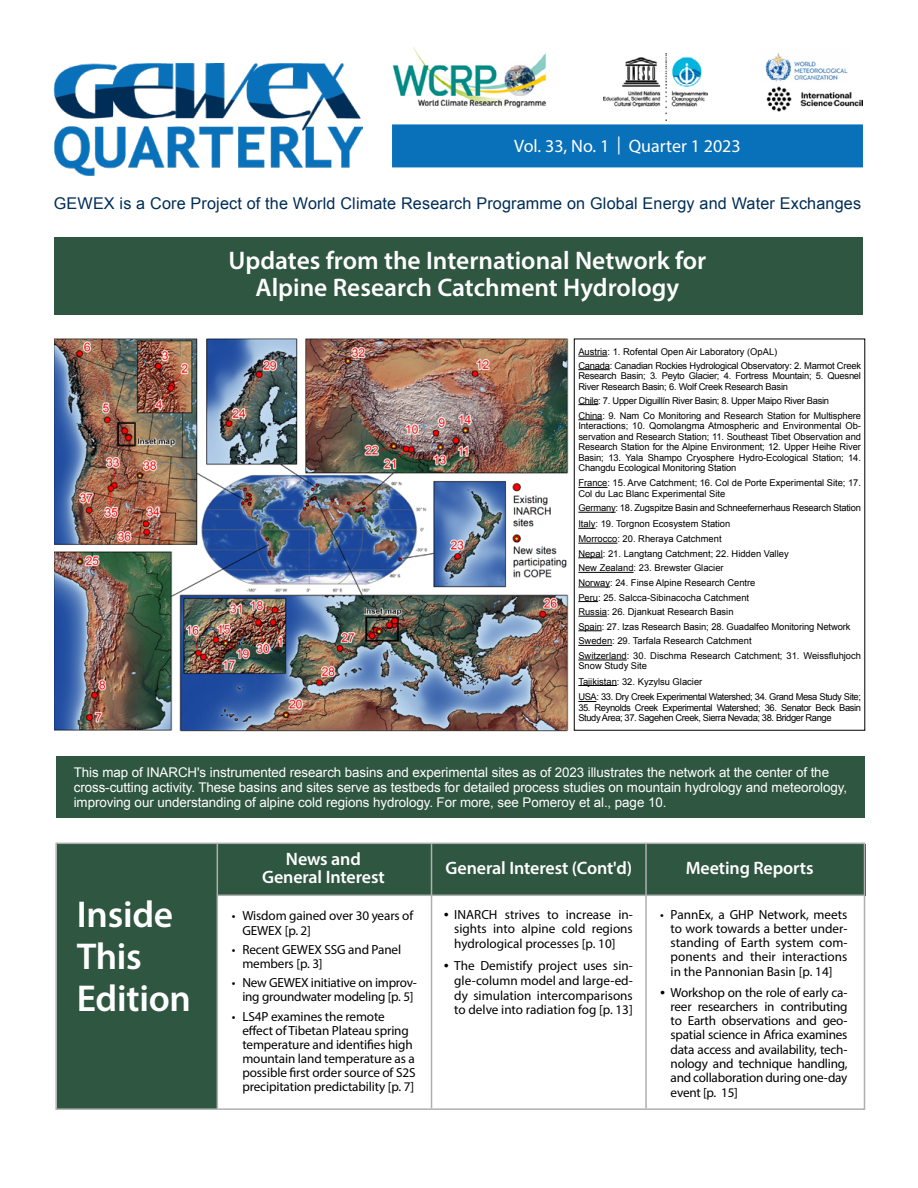
<style>
.page{position:relative;width:918px;height:1188px;background:#fff}
.page>*{position:absolute;margin:0;border:0;box-sizing:border-box;transform-origin:0 0}
.t1{font:600 37.5px/42px "Myriad Pro";letter-spacing:-.005em;color:#fff}
.t2{font:600 25.5px/27px "Myriad Pro";color:#fff;text-align:center}
.t3{font:600 18px/18px "Myriad Pro";letter-spacing:-.005em;color:#fff;text-align:center}
.t4{font:18px "Myriad Pro";color:#fff}
.t5{font:16.2px "Arial";letter-spacing:.01em;color:#002d56}
.t6{font:13.35px/15px "Arial";letter-spacing:-.005em;color:#fff}
.t7{font:13.2px/14.2px "Myriad Pro";letter-spacing:-.01em;color:#000;text-align:justify}
.t8{font:9.3px/14.5px "Arial";letter-spacing:-.01em;color:#000}
.t9{font:9.3px/10.5px "Arial";letter-spacing:-.045em;color:#000}
.s1{font-family:"Adobe Garamond Pro"}
</style>
<div class="page">
<img style="left:392px;top:48px;width:155px;height:60px">
<img style="left:604px;top:53px;width:103px;height:67px">
<img style="left:765px;top:53px;width:83px;height:29px">
<img style="left:767px;top:86px;width:96px;height:26px">
<div style="left:392px;top:124px;width:471px;height:43px;background:#0871b9;border:3px solid #0871b9"></div>
<img style="left:53px;top:63px;width:309px;height:113px">
<div style="left:57px;top:844px;width:160px;height:264px;background:#2f5641"></div>
<div style="left:218px;top:844px;width:647px;height:52px;background:#2f5641"></div>
<div style="left:55px;top:843px;width:810px;height:267px;border:2px solid #adafb2"></div>
<hr style="left:645px;top:844px;width:2px;height:264px;background:#adafb2">
<hr style="left:217px;top:844px;width:1px;height:264px;background:#adafb2">
<hr style="left:217px;top:895px;width:648px;height:1px;background:#adafb2">
<div style="left:56px;top:757px;width:809px;height:61px;background:#2f5641"></div>
<hr style="left:431px;top:844px;width:1px;height:264px;background:#adafb2">
<div style="left:55px;top:237px;width:808px;height:77px;background:#2f5641"></div>
<img style="left:54px;top:338px;width:520px;height:394px">
<hr style="left:578px;top:356px;width:30px;height:1px;background:#000">
<hr style="left:578px;top:369px;width:32px;height:1px;background:#000">
<svg style="left:578px;top:404px;width:20px;height:1px"></svg>
<svg style="left:578px;top:419px;width:24px;height:1px"></svg>
<hr style="left:578px;top:487px;width:30px;height:1px;background:#000">
<hr style="left:578px;top:512px;width:38px;height:1px;background:#000">
<svg style="left:578px;top:528px;width:18px;height:1px"></svg>
<hr style="left:578px;top:543px;width:39px;height:1px;background:#000">
<svg style="left:578px;top:557px;width:25px;height:1px"></svg>
<hr style="left:578px;top:572px;width:56px;height:1px;background:#000">
<hr style="left:578px;top:587px;width:32px;height:1px;background:#000">
<svg style="left:578px;top:601px;width:20px;height:1px"></svg>
<svg style="left:578px;top:616px;width:29px;height:1px"></svg>
<svg style="left:578px;top:630px;width:24px;height:1px"></svg>
<hr style="left:578px;top:645px;width:34px;height:1px;background:#000">
<hr style="left:578px;top:660px;width:49px;height:1px;background:#000">
<hr style="left:578px;top:685px;width:39px;height:1px;background:#000">
<svg style="left:578px;top:701px;width:18px;height:1px"></svg>
<h3 class="t4" style="left:514px;top:135px;width:228px">Vol. 33, No. 1 | Quarter 1 2023</h3>
<h3 class="t5" style="left:54px;top:193px;width:809px">GEWEX is a Core Project of the World Climate Research Programme on Global Energy and Water Exchanges</h3>
<h2 class="t2" style="left:228px;top:246px;width:479px">Updates from the International Network for<br>Alpine Research Catchment Hydrology</h2>
<p class="t8" style="left:578px;top:345px;width:284px;line-height:13.5px">Austria: 1. Rofental Open Air Laboratory (OpAL)<br>Canada: Canadian Rockies Hydrological Observatory: 2. Marmot Creek</p>
<p class="t8" style="left:578px;top:371px;width:284px;line-height:10.5px">Research Basin; 3. Peyto Glacier; 4. Fortress Mountain; 5. Quesnel<br>River Research Basin; 6. Wolf Creek Research Basin</p>
<p class="t8" style="left:578px;top:393px;width:284px;line-height:15.1px">Chile: 7. Upper Diguillín River Basin; 8. Upper Maipo River Basin<br>China: 9. Nam Co Monitoring and Research Station for Multisphere</p>
<p class="t8" style="left:578px;top:421px;width:284px;line-height:10.5px;text-align:justify">Interactions; 10. Qomolangma Atmospheric and Environmental Ob&shy;servation and Research Station; 11. Southeast Tibet Observation and Research Station for the Alpine Environment; 12. Upper Heihe River Basin; 13. Yala Shampo Cryosphere Hydro-Ecological Station; 14.<br>Changdu Ecological Monitoring Station</p>
<p class="t8" style="left:578px;top:478px;width:284px;line-height:10.5px">France: 15. Arve Catchment; 16. Col de Porte Experimental Site; 17.<br>Col du Lac Blanc Experimental Site</p>
<p class="t8" style="left:578px;top:500px;width:284px;line-height:16px">Germany: 18. Zugspitze Basin and Schneefernerhaus Research Station<br>Italy: 19. Torgnon Ecosystem Station</p>
<p class="t8" style="left:578px;top:532px;width:284px">Morrocco: 20. Rheraya Catchment<br>Nepal: 21. Langtang Catchment; 22. Hidden Valley<br>New Zealand: 23. Brewster Glacier<br>Norway: 24. Finse Alpine Research Centre<br>Peru: 25. Salcca-Sibinacocha Catchment<br>Russia: 26. Djankuat Research Basin<br>Spain: 27. Izas Research Basin; 28. Guadalfeo Monitoring Network Sweden: 29. Tarfala Research Catchment<br>Switzerland: 30. Dischma Research Catchment; 31. Weissfluhjoch</p>
<p class="t8" style="left:578px;top:659px;width:126px;line-height:15px">Snow Study Site<br>Tajikistan: 32. Kyzylsu Glacier</p>
<p class="t9" style="left:578px;top:692px;width:284px">USA: 33. Dry Creek Experimental Watershed; 34. Grand Mesa Study Site;</p>
<p class="t9" style="left:578px;top:703px;width:284px">35. Reynolds Creek Experimental Watershed; 36. Senator Beck Basin<br>Study Area; 37. Sagehen Creek, Sierra Nevada; 38. Bridger Range</p>
<p class="t6" style="left:74px;top:764px;width:775px">This map of INARCH's instrumented research basins and experimental sites as of 2023 illustrates the network at the center of the cross-cutting activity. These basins and sites serve as testbeds for detailed process studies on mountain hydrology and meteorology, improving our understanding of alpine cold regions hydrology. For more, see Pomeroy et al., page 10.</p>
<h1 class="t1" style="left:77px;top:893px;width:116px">Inside<br>This<br>Edition</h1>
<h3 class="t3" style="left:262px;top:850px;width:124px">News and<br>General Interest</h3>
<h3 class="t3" style="left:446px;top:859px;width:188px">General Interest (Cont'd)</h3>
<h3 class="t3" style="left:686px;top:859px;width:129px">Meeting Reports</h3>
<h3 class="t7" style="left:242px;top:909px;width:172px;text-indent:-10px">• Wisdom gained over 30 years of<br>GEWEX [p. 2]</h3>
<h3 class="t7" style="left:242px;top:943px;width:160px;line-height:13.5px;text-indent:-10px">• Recent GEWEX SSG and Panel members [p. 3]</h3>
<h3 class="t7" style="left:232px;top:975px;width:187px;text-align:center">• New GEWEX initiative on improv&shy;ing groundwater modeling [p. 5]</h3>
<h3 class="t7" style="left:242px;top:1009px;width:175px;text-align:left;text-indent:-10px">• LS4P examines the remote effect of Tibetan Plateau spring temperature and identifies high mountain land temperature as a possible first order source of S2S precipitation predictability [p. 7]</h3>
<h3 class="t7" style="left:671px;top:907px;width:178px;text-indent:-10px">• PannEx, a GHP Network, meets to work towards a better under&shy;standing of Earth system com&shy;ponents and their interactions in the Pannonian Basin [p. 14]</h3>
<p class="t7" style="left:671px;top:985px;width:178px;text-indent:-10px"><span class="s1">•</span> Workshop on the role of early ca&shy;reer researchers in contributing to Earth observations and geo&shy;spatial science in Africa examines data access and availability, tech&shy;nology and technique handling, and collaboration during one-day event [p. 15]</p>
<h3 class="t7" style="left:454px;top:907px;width:180px;text-indent:-10px"><span class="s1">•</span> INARCH strives to increase in&shy;sights into alpine cold regions hydrological processes [p. 10]</h3>
<h3 class="t7" style="left:454px;top:959px;width:180px;text-indent:-10px"><span class="s1">•</span> The Demistify project uses sin&shy;gle-column model and large-ed&shy;dy simulation intercomparisons to delve into radiation fog [p. 13]</h3>
</div>
